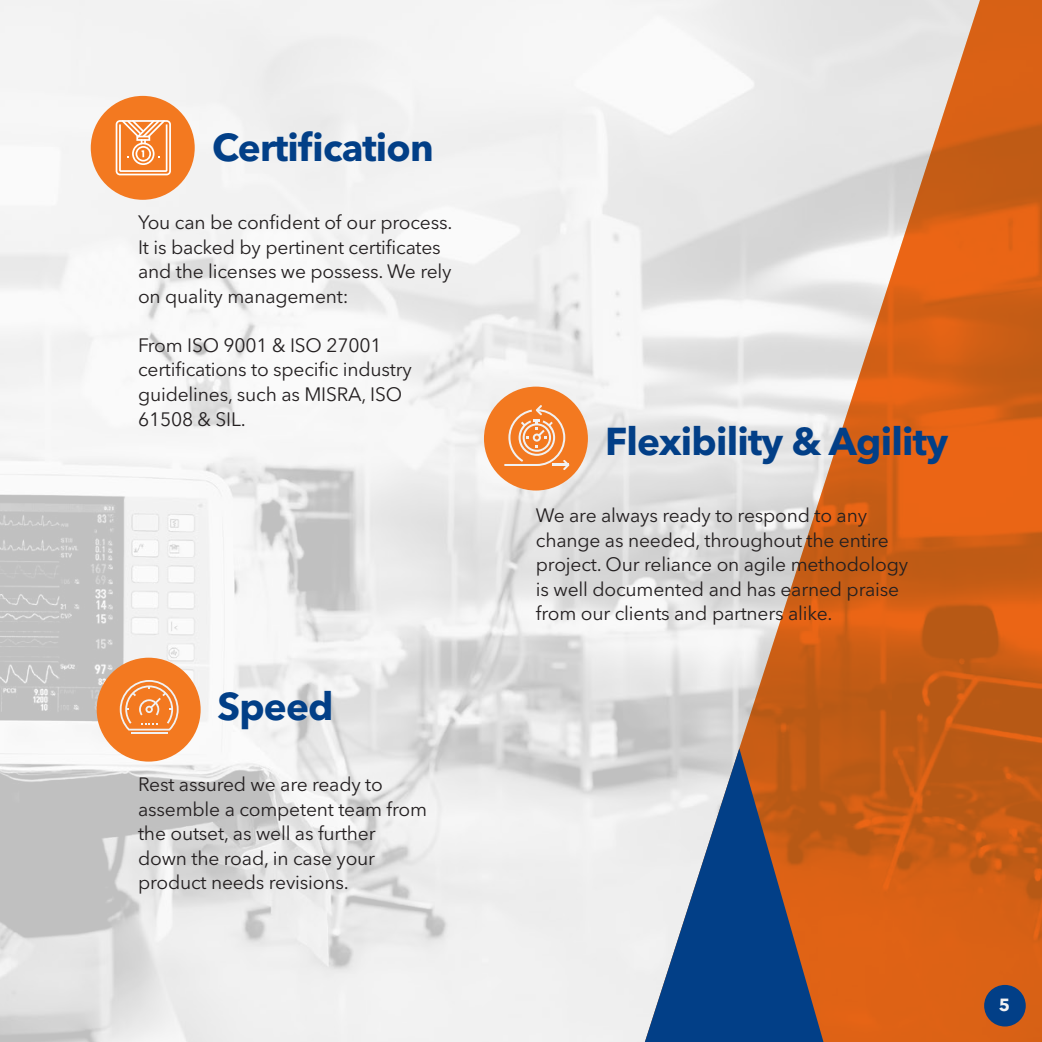
<style>
.page{position:relative;width:1042px;height:1042px;background:#fff}
.page>*{position:absolute;margin:0;border:0;box-sizing:border-box;transform-origin:0 0}
.t1{font:700 38.5px "Avenir Next LT Pro";letter-spacing:-.02em;color:#023f87}
.t2{font:19.25px/24.5px "Avenir Next LT Pro";letter-spacing:-.01em;color:#231f20}
.t3{font:700 17.5px "Avenir Next LT Pro";color:#f1f1f2}
</style>
<div class="page">
<img style="left:0;top:0;width:1041px;height:1042px">
<svg style="left:644px;top:748px;width:179px;height:294px;background:#6e7386"></svg>
<div style="left:984px;top:985px;width:41px;height:41px;background:#023f87;border-radius:50%"></div>
<div style="left:97px;top:658px;width:104px;height:103px;background:#f37920;border-radius:50%"></div>
<div style="left:91px;top:96px;width:104px;height:104px;background:#f37920;border-radius:50%"></div>
<svg style="left:120px;top:680px;width:58px;height:50px"></svg>
<hr style="left:131px;top:732px;width:36px;height:2px;background:#f1f1f2">
<svg style="left:116px;top:120px;width:55px;height:55px"></svg>
<div style="left:484px;top:387px;width:104px;height:103px;background:#f37920;border-radius:50%"></div>
<svg style="left:504px;top:405px;width:65px;height:65px"></svg>
<h1 class="t1" style="left:212px;top:124px;width:223px">Certification</h1>
<p class="t2" style="left:138px;top:210px;width:316px">You can be confident of our process.<br>It is backed by pertinent certificates and the licenses we possess. We rely on quality management:</p>
<p class="t2" style="left:138px;top:333px;width:275px">From ISO 9001 &amp; ISO 27001 certifications to specific industry guidelines, such as MISRA, ISO<br>61508 &amp; SIL.</p>
<h1 class="t1" style="left:217px;top:683px;width:118px">Speed</h1>
<p class="t2" style="left:138px;top:772px;width:290px">Rest assured we are ready to assemble a competent team from the outset, as well as further down the road, in case your product needs revisions.</p>
<h1 class="t1" style="left:605px;top:418px;width:344px">Flexibility &amp; Agility</h1>
<p class="t2" style="left:536px;top:503px;width:373px">We are always ready to respond to any change as needed, throughout the entire project. Our reliance on agile methodology is well documented and has earned praise from our clients and partners alike.</p>
<p class="t3" style="left:998px;top:994px;width:13px">5</p>
</div>
